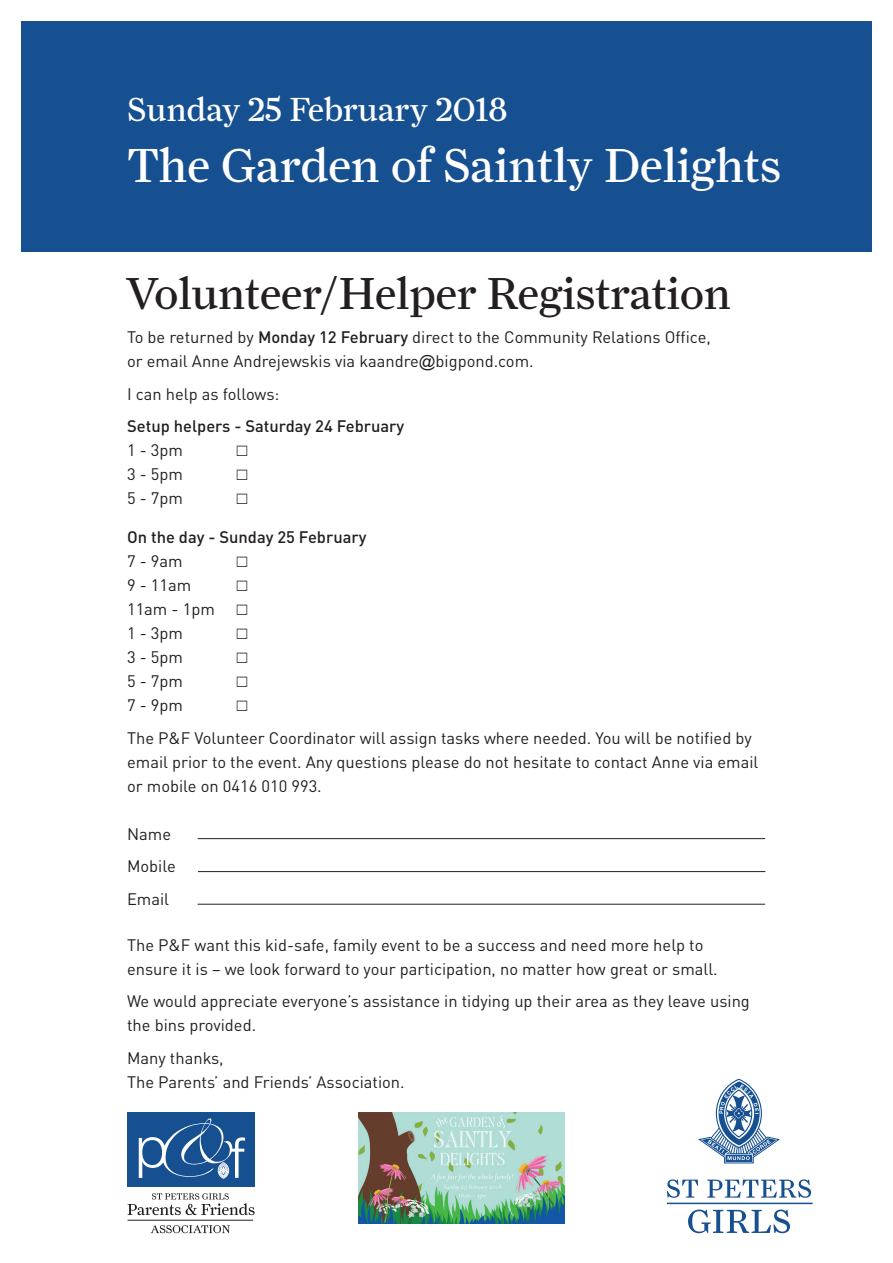
<style>
.page{position:relative;width:893px;height:1263px;background:#fff}
.page>*{position:absolute;margin:0;border:0;box-sizing:border-box;transform-origin:0 0}
.t1{font:48px "Farnham Display";color:#fff}
.t2{font:45px "Farnham Display";color:#231f20}
.t3{font:33.6px "Farnham Display";color:#fff}
.t4{font:16.5px/24px "DINOT";color:#231f20}
.t5{font:500 16.5px "DINOT";color:#231f20}
.s1{font-weight:500}
.s2{font-family:"Gill Sans"}
</style>
<div class="page">
<div style="left:21px;top:21px;width:851px;height:231px;background:#165090"></div>
<hr style="left:198px;top:838px;width:567px;height:1px;background:#231f20">
<hr style="left:198px;top:871px;width:567px;height:1px;background:#231f20">
<hr style="left:198px;top:904px;width:567px;height:1px;background:#231f20">
<svg style="left:151px;top:1225px;width:79px;height:8px"></svg>
<svg style="left:128px;top:1193px;width:127px;height:22px"></svg>
<hr style="left:128px;top:1220px;width:125px;height:1px;background:#231f20">
<div style="left:128px;top:1112px;width:127px;height:75px;background:#165090"></div>
<svg style="left:139px;top:1118px;width:106px;height:60px"></svg>
<svg style="left:688px;top:1209px;width:102px;height:24px"></svg>
<svg style="left:667px;top:1179px;width:31px;height:19px"></svg>
<svg style="left:707px;top:1179px;width:104px;height:19px"></svg>
<hr style="left:667px;top:1203px;width:146px;height:1px;background:#165090">
<svg style="left:698px;top:1081px;width:82px;height:83px"></svg>
<img style="left:359px;top:1112px;width:205px;height:111px">
<h3 class="t3" style="left:128px;top:90px;width:382px">Sunday 25 February 2018</h3>
<h1 class="t1" style="left:128px;top:137px;width:655px">The Garden of Saintly Delights</h1>
<h2 class="t2" style="left:126px;top:267px;width:607px">Volunteer/Helper Registration</h2>
<p class="t4" style="left:127px;top:325px;width:585px">To be returned by <span class="s1">Monday 12 February</span> direct to the Community Relations Office, or email Anne Andrejewskis via kaandre<span class="s2">@</span>bigpond.com.</p>
<p class="t4" style="left:127px;top:381px;width:154px">I can help as follows:</p>
<p class="t5" style="left:127px;top:416px;width:279px">Setup helpers - Saturday 24 February</p>
<p class="t4" style="left:127px;top:438px;width:57px">1 - 3pm</p>
<p class="t4" style="left:127px;top:462px;width:57px">3 - 5pm</p>
<p class="t4" style="left:127px;top:486px;width:57px">5 - 7pm</p>
<p class="t5" style="left:127px;top:527px;width:241px">On the day - Sunday 25 February</p>
<p class="t4" style="left:127px;top:549px;width:57px">7 - 9am</p>
<p class="t4" style="left:127px;top:573px;width:66px">9 - 11am</p>
<p class="t4" style="left:127px;top:597px;width:124px">11am - 1pm □<br>1 - 3pm</p>
<p class="t4" style="left:127px;top:645px;width:57px">3 - 5pm</p>
<p class="t4" style="left:127px;top:669px;width:57px">5 - 7pm</p>
<p class="t4" style="left:127px;top:693px;width:57px">7 - 9pm</p>
<p class="t4" style="left:127px;top:725px;width:633px">The P&amp;F Volunteer Coordinator will assign tasks where needed. You will be notified by email prior to the event. Any questions please do not hesitate to contact Anne via email or mobile on 0416 010 993.</p>
<p class="t4" style="left:127px;top:817px;width:50px;line-height:32.5px">Name<br>Mobile<br>Email</p>
<p class="t4" style="left:127px;top:933px;width:592px">The P&amp;F want this kid-safe, family event to be a success and need more help to ensure it is – we look forward to your participation, no matter how great or small.</p>
<p class="t4" style="left:127px;top:989px;width:624px">We would appreciate everyone’s assistance in tidying up their area as they leave using the bins provided.</p>
<p class="t4" style="left:127px;top:1046px;width:279px">Many thanks,<br>The Parents’ and Friends’ Association.</p>
</div>
